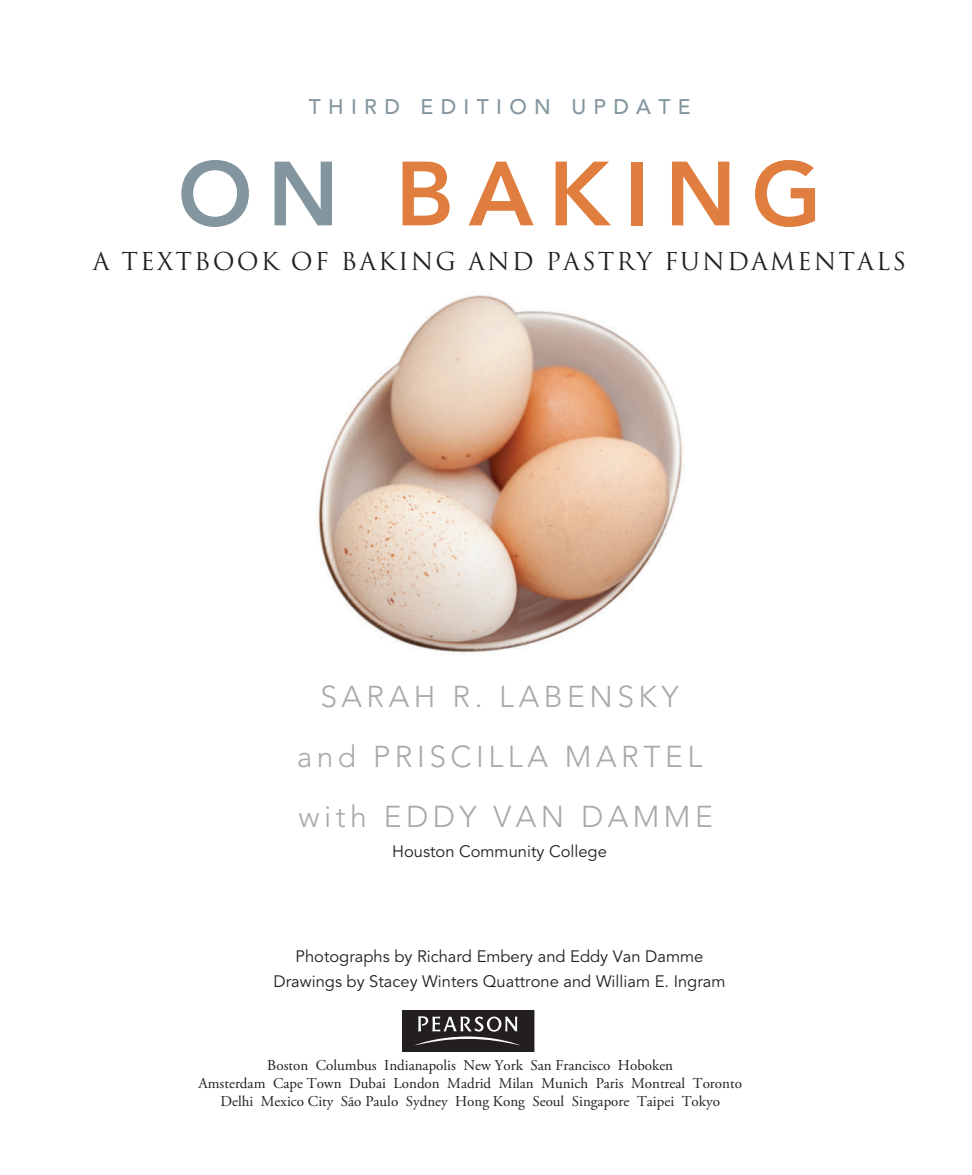
<style>
.page{position:relative;width:972px;height:1175px;background:#fff}
.page>*{position:absolute;margin:0;border:0;box-sizing:border-box;transform-origin:0 0}
.t1{font:800 90px "Avenir LT Std";letter-spacing:.165em;color:#e07e3f}
.t2{font:300 30px/60px "Avenir LT Std";letter-spacing:.15em;color:#a8a9ad;text-align:justify}
.t3{font:24px "Trajan Pro";letter-spacing:.085em;color:#231f20}
.t4{font:500 21px "Avenir LT Std";letter-spacing:.35em;color:#83969f}
.t5{font:16.5px/25.5px "Avenir LT Std";color:#231f20;text-align:center}
.t6{font:15px/18px "Adobe Garamond Pro";color:#231f20;text-align:center}
.s1{color:#83969f}
</style>
<div class="page">
<img style="left:318px;top:295px;width:364px;height:358px">
<svg style="left:403px;top:1010px;width:132px;height:41px;background:#3f3c3d"></svg>
<p class="t4" style="left:309px;top:95px;width:383px">THIRD EDITION UPDATE</p>
<p class="t1" style="left:178px;top:141px;width:645px"><span class="s1">ON</span> BAKING</p>
<p class="t3" style="left:93px;top:246px;width:815px">A TEXTBOOK OF BAKING AND PASTRY FUNDAMENTALS</p>
<p class="t2" style="left:297px;top:666px;width:387px;text-indent:24px">SARAH R. LABENSKY and PRIS CILLA MARTEL with EDD</p>
<p class="t2" style="left:459px;top:786px;width:251px">Y VAN D AMME</p>
<p class="t5" style="left:392px;top:838px;width:216px">Houston Community College</p>
<p class="t5" style="left:274px;top:943px;width:453px">Photographs by Richard Embery and Eddy Van Damme<br>Drawings by Stacey Winters Quattrone and William E. Ingram</p>
<p class="t6" style="left:198px;top:1057px;width:545px">Boston Columbus Indianapolis New York San Francisco Hoboken<br>Amsterdam Cape Town Dubai London Madrid Milan Munich Paris Montreal Toronto<br>Delhi Mexico City São Paulo Sydney Hong Kong Seoul Singapore Taipei Tokyo</p>
</div>
